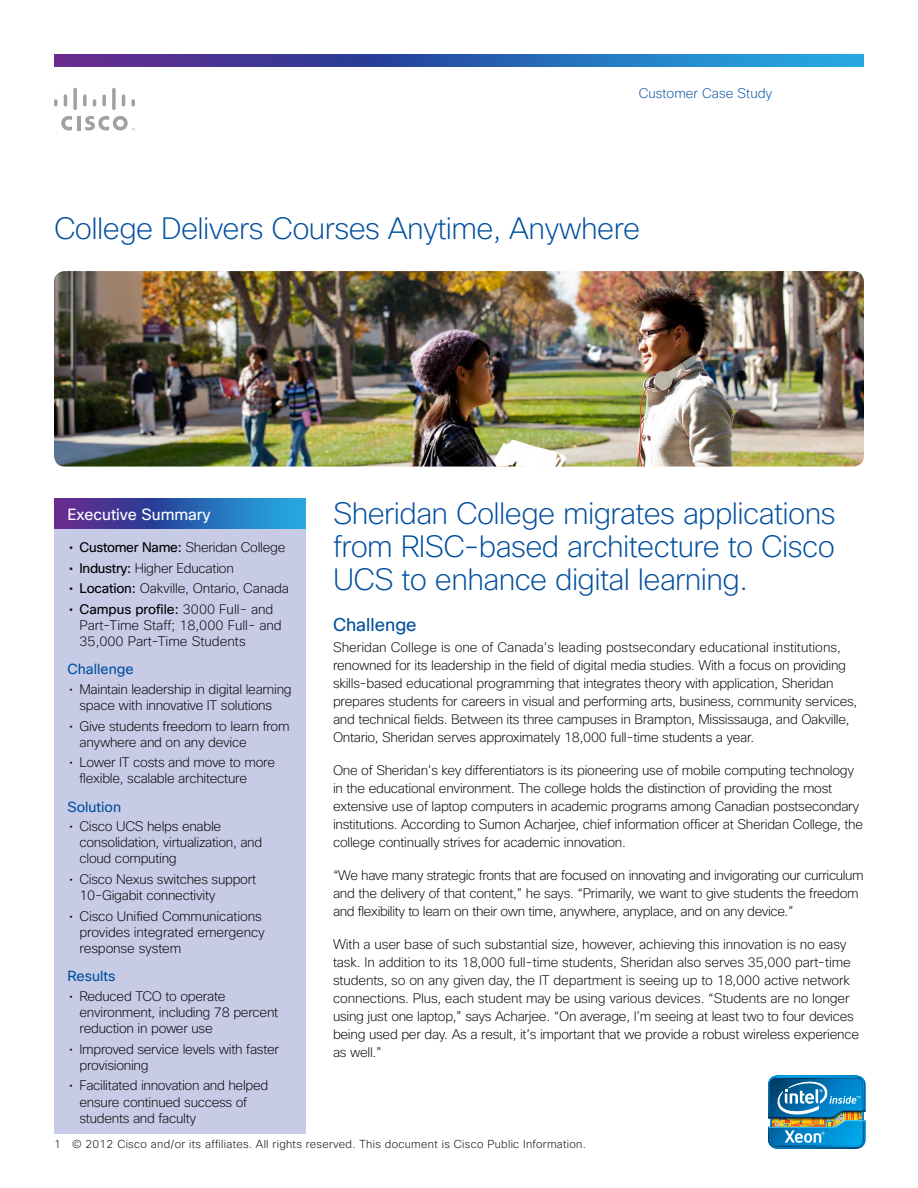
<style>
.page{position:relative;width:918px;height:1188px;background:#fff}
.page>*{position:absolute;margin:0;border:0;box-sizing:border-box;transform-origin:0 0}
.HeadSub{font:200 30px/33px "Cisco Sans";letter-spacing:-.02em;color:#024f9f;text-align:justify}
.Head_1{font:200 30px "Cisco Sans";letter-spacing:-.02em;color:#024f9f}
.Subhead_1{font:18px "Cisco Sans";color:#024f9f}
.SidebarTitle{font:15.75px "Cisco Sans";color:#fff}
.SidebarHead{font:14.25px "Cisco Sans";color:#024f9f}
.Body_1{font:200 13.5px/18px "Cisco Sans";letter-spacing:-.02em;color:#000}
.Body_1-2{font:200 13.5px/16.2px "Cisco Sans";color:#000}
.Page_head_2{font:200 13.5px "Cisco Sans";color:#024f9f}
.Folio{font:200 11.25px "Cisco Sans";letter-spacing:.025em;color:#000}
.s1{font-weight:400}
</style>
<div class="page">
<svg style="left:54px;top:54px;width:810px;height:12px;background:#345eae"></svg>
<hr style="left:77px;top:116px;width:3px;height:14px;background:#9fa1a4">
<svg style="left:61px;top:116px;width:11px;height:14px"></svg>
<svg style="left:54px;top:99px;width:4px;height:7px"></svg>
<svg style="left:64px;top:94px;width:3px;height:12px"></svg>
<svg style="left:73px;top:88px;width:4px;height:22px"></svg>
<svg style="left:83px;top:94px;width:4px;height:12px"></svg>
<svg style="left:93px;top:99px;width:3px;height:7px"></svg>
<svg style="left:102px;top:94px;width:4px;height:12px"></svg>
<svg style="left:112px;top:88px;width:4px;height:22px"></svg>
<svg style="left:122px;top:94px;width:3px;height:12px"></svg>
<svg style="left:131px;top:99px;width:4px;height:7px"></svg>
<svg style="left:85px;top:116px;width:50px;height:14px"></svg>
<img style="left:54px;top:271px;width:810px;height:196px">
<div style="left:54px;top:528px;width:252px;height:606px;background:#c7cbe6"></div>
<svg style="left:54px;top:499px;width:252px;height:29px;background:#345eae"></svg>
<img style="left:768px;top:1076px;width:98px;height:73px">
<p class="Page_head_2" style="left:639px;top:85px;width:135px">Customer Case Study</p>
<p class="Head_1" style="left:54px;top:210px;width:588px">College Delivers Courses Anytime, Anywhere</p>
<p class="SidebarTitle" style="left:68px;top:504px;width:145px">Executive Summary</p>
<p class="Body_1" style="left:69px;top:538px;width:218px"><span class="s1">• Customer Name:</span> Sheridan College</p>
<p class="Body_1" style="left:69px;top:559px;width:166px"><span class="s1">• Industry:</span> Higher Education</p>
<p class="Body_1" style="left:69px;top:579px;width:222px"><span class="s1">• Location:</span> Oakville, Ontario, Canada</p>
<p class="Body_1-2" style="left:80px;top:601px;width:204px;text-indent:-10px"><span class="s1">• Campus profile:</span> 3000 Full- and<br>Part-Time Staff; 18,000 Full- and<br>35,000 Part-Time Students</p>
<p class="SidebarHead" style="left:68px;top:660px;width:68px">Challenge</p>
<p class="Body_1" style="left:80px;top:681px;width:214px;line-height:16.2px;text-indent:-10px">• Maintain leadership in digital learning space with innovative IT solutions</p>
<p class="Body_1" style="left:80px;top:718px;width:212px;line-height:16.2px;text-indent:-10px">• Give students freedom to learn from anywhere and on any device</p>
<p class="Body_1" style="left:80px;top:754px;width:197px;line-height:16.2px;text-indent:-10px">• Lower IT costs and move to more flexible, scalable architecture</p>
<p class="SidebarHead" style="left:68px;top:798px;width:55px">Solution</p>
<p class="Body_1" style="left:80px;top:818px;width:184px;line-height:16.2px;text-indent:-10px">• Cisco UCS helps enable consolidation, virtualization, and cloud computing</p>
<p class="Body_1" style="left:80px;top:871px;width:178px;line-height:16.2px;text-indent:-10px">• Cisco Nexus switches support<br>10-Gigabit connectivity</p>
<p class="Body_1" style="left:80px;top:908px;width:187px;line-height:16.2px;text-indent:-10px">• Cisco Unified Communications provides integrated emergency response system</p>
<p class="SidebarHead" style="left:68px;top:967px;width:49px">Results</p>
<p class="Body_1" style="left:80px;top:988px;width:200px;line-height:16.2px;text-indent:-10px">• Reduced TCO to operate environment, including 78 percent reduction in power use</p>
<p class="Body_1" style="left:80px;top:1041px;width:201px;line-height:16.2px;text-indent:-10px">• Improved service levels with faster provisioning</p>
<p class="Body_1" style="left:80px;top:1077px;width:190px;line-height:16.2px;text-indent:-10px">• Facilitated innovation and helped ensure continued success of students and faculty</p>
<p class="HeadSub" style="left:333px;top:497px;width:504px">Sheridan College migrates applications from RISC-based architecture to Cisco UCS to enhance digital learning.</p>
<p class="Subhead_1" style="left:333px;top:613px;width:85px">Challenge</p>
<p class="Body_1" style="left:333px;top:638px;width:526px">Sheridan College is one of Canada’s leading postsecondary educational institutions, renowned for its leadership in the field of digital media studies. With a focus on providing skills-based educational programming that integrates theory with application, Sheridan prepares students for careers in visual and performing arts, business, community services, and technical fields. Between its three campuses in Brampton, Mississauga, and Oakville, Ontario, Sheridan serves approximately 18,000 full-time students a year.</p>
<p class="Body_1" style="left:333px;top:761px;width:532px">One of Sheridan’s key differentiators is its pioneering use of mobile computing technology in the educational environment. The college holds the distinction of providing the most extensive use of laptop computers in academic programs among Canadian postsecondary institutions. According to Sumon Acharjee, chief information officer at Sheridan College, the college continually strives for academic innovation.</p>
<p class="Body_1" style="left:333px;top:866px;width:532px">“We have many strategic fronts that are focused on innovating and invigorating our curriculum and the delivery of that content,” he says. “Primarily, we want to give students the freedom and flexibility to learn on their own time, anywhere, anyplace, and on any device.”</p>
<p class="Body_1" style="left:333px;top:935px;width:528px">With a user base of such substantial size, however, achieving this innovation is no easy task. In addition to its 18,000 full-time students, Sheridan also serves 35,000 part-time students, so on any given day, the IT department is seeing up to 18,000 active network connections. Plus, each student may be using various devices. “Students are no longer using just one laptop,” says Acharjee. “On average, I’m seeing at least two to four devices being used per day. As a result, it’s important that we provide a robust wireless experience as well.”</p>
<p class="Folio" style="left:54px;top:1136px;width:533px">1 © 2012 Cisco and/or its affiliates. All rights reserved. This document is Cisco Public Information.</p>
</div>
